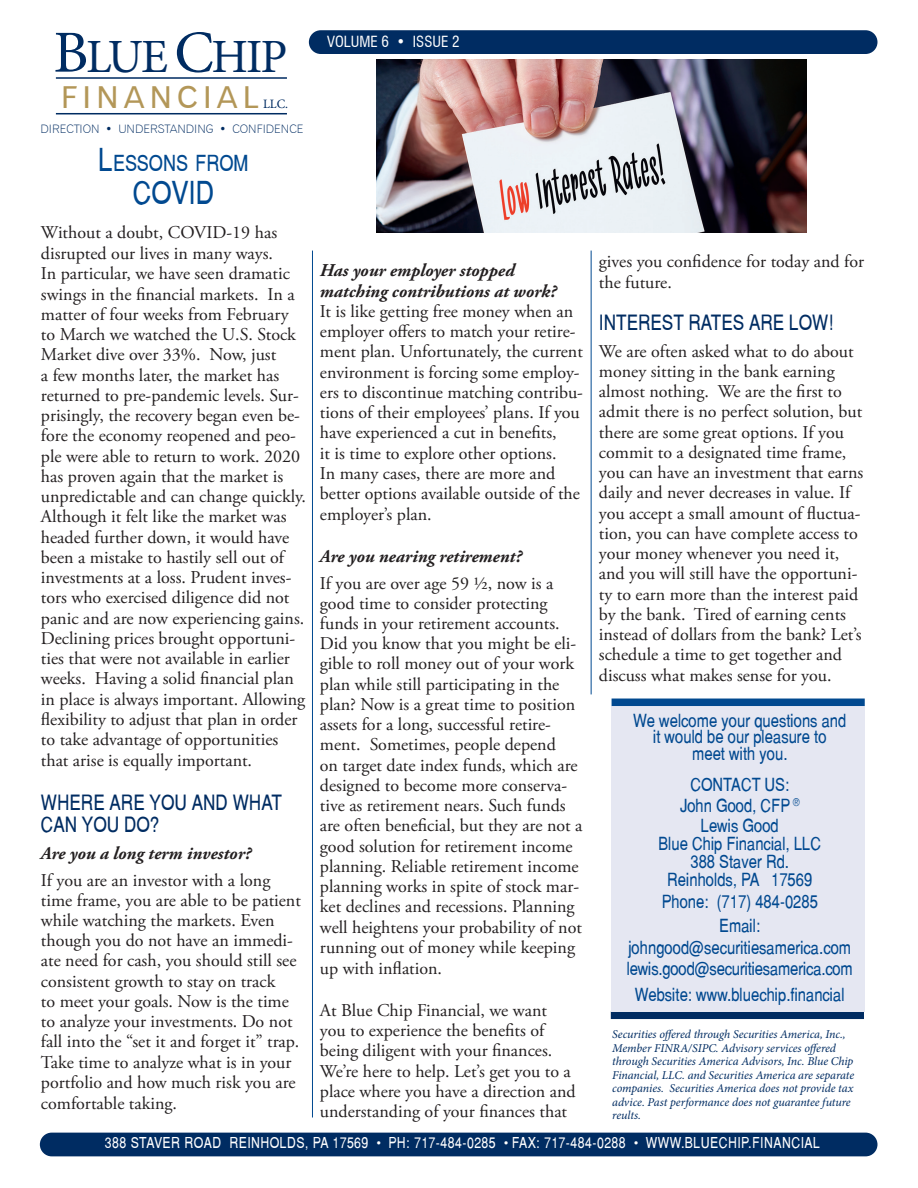
<style>
.page{position:relative;width:918px;height:1188px;background:#fff}
.page>*{position:absolute;margin:0;border:0;box-sizing:border-box;transform-origin:0 0}
.t1{font:47.7px "Minion Pro";letter-spacing:-.04em;color:#002c62}
.t2{font:31.5px "Switzerland Narrow Plain";color:#014990}
.t3{font:30.3px "Gothic 720 BT Roman B";letter-spacing:.16em;color:#b39758}
.t4{font:22.05px "Switzerland Narrow Plain";color:#014990}
.t5{font:21px/22.5px "Switzerland Narrow Plain";color:#002c62}
.t6{font:18px/20.2px "Adobe Garamond Pro";color:#231f20}
.t7{font:18px/18px "Switzerland Narrow Plain";color:#014990;text-align:center}
.t8{font:italic 700 18px/21px "Adobe Garamond Pro";color:#231f20}
.t9{font:15px "Switzerland Narrow Plain";letter-spacing:.03em;color:#fff}
.t10{font:condensed 15px "Swiss 721 BT";color:#fff}
.t11{font:12.75px "Minion Pro";color:#002c62}
.t12{font:italic 12px/13.5px "Minion Pro";letter-spacing:-.005em;color:#002c62}
.t13{font:11.7px "Gothic 720 BT Light B";color:#002c62}
.s1{font-size:59.7px}
.s2{font-size:31.5px}
</style>
<div class="page">
<img style="left:377px;top:60px;width:429px;height:173px">
<div style="left:309px;top:30px;width:569px;height:24px;background:#002c62;border-radius:12px"></div>
<div style="left:40px;top:1133px;width:837px;height:23px;background:#002c62;border-radius:12px"></div>
<div style="left:611px;top:1012px;width:253px;height:7px;background:#002c62"></div>
<div style="left:612px;top:706px;width:253px;height:305px;background:#e5e7f2"></div>
<hr style="left:312px;top:251px;width:1px;height:867px;background:#014990">
<div style="left:612px;top:699px;width:253px;height:7px;background:#014990"></div>
<hr style="left:591px;top:251px;width:1px;height:443px;background:#014990">
<hr style="left:56px;top:77px;width:231px;height:2px;background:#002c62">
<hr style="left:56px;top:113px;width:231px;height:1px;background:#002c62">
<h1 class="t1" style="left:53px;top:24px;width:236px"><span class="s1">B</span>LUE <span class="s1">C</span>HIP</h1>
<h3 class="t3" style="left:61px;top:78px;width:200px">FINANCIAL</h3>
<p class="t13" style="left:41px;top:122px;width:265px">DIRECTION • UNDERSTANDING • CONFIDENCE</p>
<p class="t11" style="left:263px;top:95px;width:27px">LLC.</p>
<p class="t4" style="left:99px;top:150px;width:152px"><span class="s2">L</span>ESSONS FROM</p>
<h2 class="t2" style="left:133px;top:174px;width:83px">COVID</h2>
<p class="t6" style="left:41px;top:223px;width:267px">Without a doubt, COVID-19 has disrupted our lives in many ways.<br>In particular, we have seen dramatic swings in the financial markets. In a matter of four weeks from February to March we watched the U.S. Stock Market dive over 33%. Now, just<br>a few months later, the market has returned to pre-pandemic levels. Sur&shy;prisingly, the recovery began even be&shy;fore the economy reopened and peo&shy;ple were able to return to work. 2020 has proven again that the market is unpredictable and can change quickly.<br>Although it felt like the market was headed further down, it would have been a mistake to hastily sell out of investments at a loss. Prudent inves&shy;tors who exercised diligence did not panic and are now experiencing gains.<br>Declining prices brought opportuni&shy;ties that were not available in earlier weeks. Having a solid financial plan in place is always important. Allowing flexibility to adjust that plan in order to take advantage of opportunities that arise is equally important.</p>
<p class="t5" style="left:41px;top:791px;width:243px">WHERE ARE YOU AND WHAT<br>CAN YOU DO?</p>
<p class="t8" style="left:41px;top:843px;width:212px">Are you a long term investor?</p>
<p class="t6" style="left:41px;top:871px;width:262px">If you are an investor with a long time frame, you are able to be patient while watching the markets. Even though you do not have an immedi&shy;ate need for cash, you should still see consistent growth to stay on track<br>to meet your goals. Now is the time to analyze your investments. Do not fall into the “set it and forget it” trap.<br>Take time to analyze what is in your portfolio and how much risk you are comfortable taking.</p>
<p class="t10" style="left:327px;top:33px;width:134px">VOLUME 6 • ISSUE 2</p>
<p class="t8" style="left:320px;top:260px;width:238px">Has your employer stopped matching contributions at work?</p>
<p class="t6" style="left:320px;top:302px;width:265px">It is like getting free money when an employer offers to match your retire&shy;ment plan. Unfortunately, the current environment is forcing some employ&shy;ers to discontinue matching contribu&shy;tions of their employees’ plans. If you have experienced a cut in benefits,<br>it is time to explore other options.<br>In many cases, there are more and better options available outside of the employer’s plan.</p>
<p class="t8" style="left:320px;top:546px;width:203px">Are you nearing retirement?</p>
<p class="t6" style="left:320px;top:574px;width:264px">If you are over age 59 ½, now is a good time to consider protecting funds in your retirement accounts.<br>Did you know that you might be eli&shy;gible to roll money out of your work plan while still participating in the plan? Now is a great time to position assets for a long, successful retire&shy;ment. Sometimes, people depend<br>on target date index funds, which are designed to become more conserva&shy;tive as retirement nears. Such funds are often beneficial, but they are not a good solution for retirement income planning. Reliable retirement income planning works in spite of stock mar&shy;ket declines and recessions. Planning well heightens your probability of not running out of money while keeping up with inflation.</p>
<p class="t6" style="left:320px;top:1001px;width:257px">At Blue Chip Financial, we want you to experience the benefits of being diligent with your finances.<br>We’re here to help. Let’s get you to a place where you have a direction and understanding of your finances that</p>
<p class="t6" style="left:599px;top:251px;width:267px;line-height:21px">gives you confidence for today and for the future.</p>
<p class="t5" style="left:599px;top:311px;width:236px">INTEREST RATES ARE LOW!</p>
<p class="t6" style="left:599px;top:341px;width:266px">We are often asked what to do about money sitting in the bank earning almost nothing. We are the first to admit there is no perfect solution, but there are some great options. If you commit to a designated time frame, you can have an investment that earns daily and never decreases in value. If you accept a small amount of fluctua&shy;tion, you can have complete access to your money whenever you need it, and you will still have the opportuni&shy;ty to earn more than the interest paid by the bank. Tired of earning cents instead of dollars from the bank? Let’s schedule a time to get together and discuss what makes sense for you.</p>
<p class="t7" style="left:633px;top:712px;width:215px;line-height:16.5px">We welcome your questions and it would be our pleasure to<br>meet with you.</p>
<p class="t7" style="left:680px;top:773px;width:121px;line-height:21.6px">CONTACT US:<br>John Good, CFP <sup>®</sup></p>
<p class="t7" style="left:659px;top:816px;width:164px">Lewis Good<br>Blue Chip Financial, LLC<br>388 Staver Rd.<br>Reinholds, PA 17569</p>
<p class="t7" style="left:662px;top:889px;width:158px;line-height:24px">Phone: (717) 484-0285<br>Email:</p>
<p class="t7" style="left:627px;top:936px;width:228px;line-height:21.6px;text-align:left">johngood@securitiesamerica.com lewis.good@securitiesamerica.com</p>
<p class="t7" style="left:635px;top:985px;width:211px">Website: www.bluechip.financial</p>
<p class="t12" style="left:612px;top:1028px;width:243px">Securities offered through Securities America, Inc., Member FINRA/SIPC. Advisory services offered through Securities America Advisors, Inc. Blue Chip Financial, LLC. and Securities America are separate companies. Securities America does not provide tax advice. Past performance does not guarantee future reults.</p>
<p class="t9" style="left:105px;top:1134px;width:717px">388 STAVER ROAD REINHOLDS, PA 17569 • PH: 717-484-0285 • FAX: 717-484-0288 • WWW.BLUECHIP.FINANCIAL</p>
</div>
